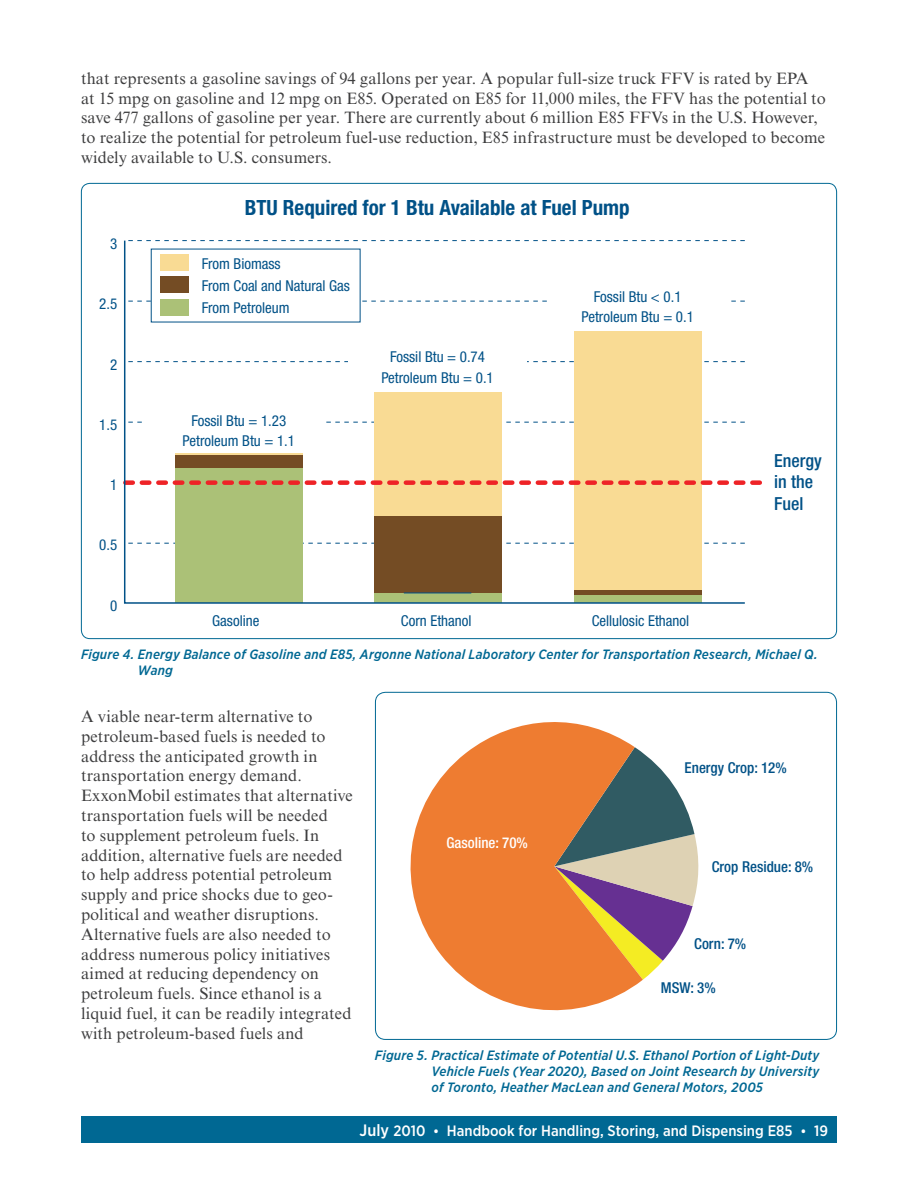
<style>
.page{position:relative;width:918px;height:1188px;background:#fff}
.page>*{position:absolute;margin:0;border:0;box-sizing:border-box;transform-origin:0 0}
.t1{font:700 condensed 21px "Helvetica Neue LT Std";color:#005187}
.t2{font:500 condensed 18px/21.6px "Helvetica Neue LT Std";color:#005187}
.Base_Text{font:16.5px/19.8px "Times New Roman MT Std";letter-spacing:.01em;color:#3e3e3f}
.t3{font:condensed 15px/21.8px "Helvetica Neue LT Std";color:#005187}
.t4{font:500 15px "Gotham Narrow";color:#fff}
.t5{font:500 condensed 15px "Helvetica Neue LT Std";color:#005187}
.t6{font:500 condensed 15px "Helvetica Neue LT Std";color:#fff}
.Captions{font:italic 500 13.5px/16.2px "Gotham Narrow";letter-spacing:.015em;color:#006893}
.s1{font-size:16.5px}
.s2{font-size:13.5px}
</style>
<div class="page">
<div style="left:81px;top:1116px;width:756px;height:27px;background:#006893"></div>
<svg style="left:750px;top:480px;width:10px;height:5px"></svg>
<svg style="left:123px;top:240px;width:623px;height:364px"></svg>
<svg style="left:643px;top:753px;width:56px;height:227px"></svg>
<svg style="left:410px;top:722px;width:233px;height:289px;fill:#ee7c31"></svg>
<p class="Base_Text" style="left:81px;top:68px;width:746px">that represents a gasoline savings of 94 gallons per year. A popular full-size truck FFV is rated by EPA at 15 mpg on gasoline and 12 mpg on E85. Operated on E85 for 11,000 miles, the FFV has the potential to save 477 gallons of gasoline per year. There are currently about 6 million E85 FFVs in the U.S. However, to realize the potential for petroleum fuel-use reduction, E85 infrastructure must be developed to become widely available to U.S. consumers.</p>
<p class="t3" style="left:110px;top:233px;width:9px">3</p>
<p class="t3" style="left:99px;top:293px;width:19px">2.5</p>
<p class="t3" style="left:110px;top:353px;width:9px">2</p>
<p class="t3" style="left:99px;top:414px;width:19px">1.5</p>
<p class="t3" style="left:110px;top:474px;width:9px">1</p>
<p class="t3" style="left:99px;top:534px;width:19px">0.5</p>
<p class="t3" style="left:110px;top:595px;width:9px">0</p>
<p class="t1" style="left:245px;top:195px;width:386px">BTU Required for 1 Btu Available at Fuel Pump</p>
<p class="t3" style="left:202px;top:253px;width:150px">From Biomass<br>From Coal and Natural Gas<br>From Petroleum</p>
<p class="t3" style="left:191px;top:410px;width:96px">Fossil Btu = 1.23</p>
<p class="t3" style="left:183px;top:430px;width:114px">Petroleum Btu = 1.1</p>
<p class="t3" style="left:390px;top:346px;width:96px">Fossil Btu = 0.74</p>
<p class="t3" style="left:381px;top:366px;width:114px">Petroleum Btu = 0.1</p>
<p class="t3" style="left:212px;top:610px;width:49px">Gasoline</p>
<p class="t3" style="left:401px;top:610px;width:72px">Corn Ethanol</p>
<p class="t3" style="left:581px;top:287px;width:114px;line-height:20.1px;text-align:center">Fossil Btu &lt; 0.1<br>Petroleum Btu = 0.1</p>
<p class="t3" style="left:592px;top:610px;width:99px">Cellulosic Ethanol</p>
<p class="t2" style="left:774px;top:449px;width:49px">Energy in the<br>Fuel</p>
<p class="Captions" style="left:138px;top:646px;width:681px;text-indent:-57px">Figure 4. Energy Balance of Gasoline and E85, Argonne National Laboratory Center for Transportation Research, Michael Q.<br>Wang</p>
<p class="Base_Text" style="left:81px;top:707px;width:273px">A viable near-term alternative to petroleum-based fuels is needed to address the anticipated growth in transportation energy demand.<br>ExxonMobil estimates that alternative transportation fuels will be needed<br>to supplement petroleum fuels. In addition, alternative fuels are needed to help address potential petroleum supply and price shocks due to geo&shy;political and weather disruptions.<br>Alternative fuels are also needed to address numerous policy initiatives aimed at reducing dependency on petroleum fuels. Since ethanol is a liquid fuel, it can be readily integrated with petroleum-based fuels and</p>
<p class="t6" style="left:446px;top:834px;width:83px">Gasoline: 70%</p>
<p class="t5" style="left:685px;top:759px;width:104px">Energy Crop: 12%</p>
<p class="t5" style="left:712px;top:858px;width:103px">Crop Residue: 8%</p>
<p class="t5" style="left:694px;top:935px;width:54px">Corn: 7%</p>
<p class="t5" style="left:661px;top:979px;width:56px">MSW: 3%</p>
<p class="Captions" style="left:431px;top:1047px;width:390px;text-align:justify;text-indent:-56px">Figure 5. Practical Estimate of Potential U.S. Ethanol Portion of Light-Duty Vehicle Fuels (Year 2020), Based on Joint Research by University of Toronto, Heather MacLean and General Motors, 2005</p>
<p class="t4" style="left:360px;top:1121px;width:470px"><span class="s1">July</span> 2010 <span class="s2">•</span> Handbook for Handling, Storing, and Dispensing E85 <span class="s2">•</span> 19</p>
</div>
